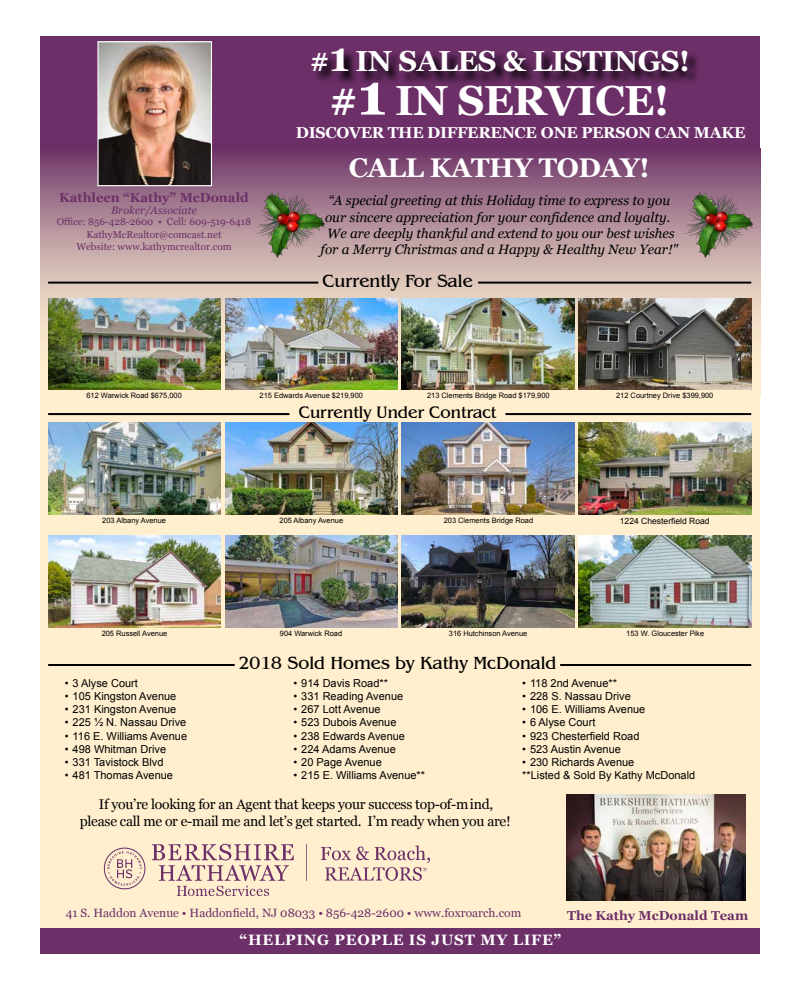
<style>
.page{position:relative;width:801px;height:990px;background:#fff}
.page>*{position:absolute;margin:0;border:0;box-sizing:border-box;transform-origin:0 0}
.t1{font:700 42px "Georgia";letter-spacing:-.02em;color:#fff}
.t2{font:700 29px "Georgia";letter-spacing:-.02em;color:#fff}
.t3{font:700 27px "Georgia";letter-spacing:-.02em;color:#fff}
.t4{font:18px "Benguiat IT Cby BT";color:#000}
.t5{font:17px "Benguiat IT Cby BT";color:#000}
.t6{font:700 15.8px "Georgia";letter-spacing:-.02em;color:#fff}
.t7{font:700 15px "Georgia";letter-spacing:.05em;color:#fff}
.t8{font:14px/17px "Georgia";letter-spacing:-.02em;color:#000;text-align:center}
.t9{font:italic 13.5px/16.2px "Georgia";color:#000;text-align:center}
.t10{font:700 13px "Georgia";color:#6c2f67}
.t11{font:12px "Georgia";color:#6c2f67}
.t12{font:11px/13.2px "Arial";color:#000}
.t13{font:italic 11px "Georgia";color:#6c2f67}
.t14{font:10px/13px "Georgia";color:#6c2f67;text-align:center}
.t15{font:8.6px "Arial";color:#000}
.t16{font:7.5px "Arial";color:#000}
.t17{font:7.4px "Arial";color:#000}
.s1{font-size:41px}
.s2{font-size:59px}
</style>
<div class="page">
<div style="left:40px;top:362px;width:720px;height:571px;background:#ffefcf"></div>
<div style="left:40px;top:36px;width:720px;height:113px;background:#6c2f67"></div>
<svg style="left:40px;top:149px;width:720px;height:241px;background:#b18e99"></svg>
<div style="left:40px;top:928px;width:720px;height:26px;background:#6c2f67"></div>
<img style="left:99px;top:43px;width:111px;height:141px">
<div style="left:97px;top:41px;width:115px;height:145px;border:1px solid #fff"></div>
<img style="left:316px;top:52px;width:381px;height:31px">
<img style="left:167px;top:843px;width:264px;height:53px">
<img style="left:103px;top:844px;width:64px;height:46px">
<img style="left:567px;top:794px;width:179px;height:107px">
<img style="left:682px;top:190px;width:73px;height:70px">
<img style="left:254px;top:190px;width:73px;height:70px">
<img style="left:48px;top:298px;width:173px;height:92px">
<img style="left:48px;top:423px;width:173px;height:92px">
<img style="left:579px;top:298px;width:172px;height:92px">
<img style="left:579px;top:423px;width:172px;height:91px">
<img style="left:225px;top:536px;width:172px;height:91px">
<img style="left:225px;top:298px;width:173px;height:92px">
<img style="left:225px;top:423px;width:173px;height:92px">
<img style="left:402px;top:536px;width:172px;height:91px">
<img style="left:402px;top:298px;width:172px;height:92px">
<img style="left:402px;top:423px;width:172px;height:91px">
<img style="left:48px;top:536px;width:173px;height:91px">
<img style="left:579px;top:536px;width:172px;height:91px">
<hr style="left:478px;top:282px;width:273px;height:2px;background:#000">
<hr style="left:505px;top:413px;width:246px;height:2px;background:#000">
<hr style="left:560px;top:664px;width:191px;height:2px;background:#000">
<hr style="left:48px;top:282px;width:270px;height:2px;background:#000">
<hr style="left:48px;top:413px;width:241px;height:2px;background:#000">
<hr style="left:48px;top:664px;width:187px;height:2px;background:#000">
<h2 class="t2" style="left:310px;top:42px;width:382px">#<span class="s1">1</span> IN SALES &amp; LISTINGS!</h2>
<h1 class="t1" style="left:329px;top:73px;width:342px">#<span class="s2">1</span> IN SERVICE!</h1>
<p class="t10" style="left:59px;top:189px;width:191px">Kathleen “Kathy” McDonald</p>
<p class="t13" style="left:111px;top:204px;width:87px">Broker/Associate</p>
<p class="t14" style="left:57px;top:216px;width:196px">Office: 856-428-2600 • Cell: 609-519-6418<br>KathyMcRealtor@comcast.net</p>
<p class="t14" style="left:76px;top:241px;width:157px">Website: www.kathymcrealtor.com</p>
<h3 class="t6" style="left:296px;top:123px;width:451px">DISCOVER THE DIFFERENCE ONE PERSON CAN MAKE</h3>
<h3 class="t3" style="left:349px;top:150px;width:303px">CALL KATHY TODAY!</h3>
<p class="t9" style="left:321px;top:193px;width:359px">“A special greeting at this Holiday time to express to you our sincere appreciation for your confidence and loyalty.<br>We are deeply thankful and extend to you our best wishes for a Merry Christmas and a Happy &amp; Healthy New Year!"</p>
<h3 class="t4" style="left:323px;top:270px;width:152px">Currently For Sale</h3>
<p class="t16" style="left:86px;top:390px;width:97px">612 Warwick Road $675,000</p>
<p class="t16" style="left:102px;top:516px;width:65px">203 Albany Avenue</p>
<p class="t16" style="left:260px;top:390px;width:105px">215 Edwards Avenue $219,900</p>
<p class="t16" style="left:427px;top:390px;width:124px">213 Clements Bridge Road $179,900</p>
<p class="t16" style="left:616px;top:391px;width:99px">212 Courtney Drive $399,900</p>
<h3 class="t5" style="left:299px;top:402px;width:199px">Currently Under Contract</h3>
<p class="t16" style="left:280px;top:516px;width:65px">205 Albany Avenue</p>
<p class="t16" style="left:444px;top:516px;width:91px">203 Clements Bridge Road</p>
<p class="t15" style="left:620px;top:515px;width:91px">1224 Chesterfield Road</p>
<p class="t17" style="left:102px;top:629px;width:67px">205 Russell Avenue</p>
<p class="t17" style="left:626px;top:629px;width:79px">153 W. Gloucester Pike</p>
<p class="t17" style="left:280px;top:629px;width:64px">904 Warwick Road</p>
<p class="t17" style="left:449px;top:629px;width:80px">316 Hutchinson Avenue</p>
<p class="t12" style="left:65px;top:676px;width:75px">• 3 Alyse Court</p>
<p class="t12" style="left:65px;top:690px;width:113px">• 105 Kingston Avenue</p>
<p class="t12" style="left:65px;top:703px;width:113px">• 231 Kingston Avenue</p>
<p class="t12" style="left:65px;top:716px;width:123px">• 225 ½ N. Nassau Drive</p>
<p class="t12" style="left:65px;top:729px;width:124px">• 116 E. Williams Avenue</p>
<p class="t12" style="left:65px;top:742px;width:103px">• 498 Whitman Drive</p>
<p class="t12" style="left:65px;top:756px;width:100px">• 331 Tavistock Blvd</p>
<p class="t12" style="left:65px;top:769px;width:110px">• 481 Thomas Avenue</p>
<h3 class="t4" style="left:239px;top:653px;width:319px">2018 Sold Homes by Kathy McDonald</h3>
<p class="t12" style="left:294px;top:676px;width:96px">• 914 Davis Road**</p>
<p class="t12" style="left:294px;top:690px;width:111px">• 331 Reading Avenue</p>
<p class="t12" style="left:294px;top:703px;width:89px">• 267 Lott Avenue</p>
<p class="t12" style="left:294px;top:716px;width:104px">• 523 Dubois Avenue</p>
<p class="t12" style="left:294px;top:729px;width:113px">• 238 Edwards Avenue</p>
<p class="t12" style="left:294px;top:742px;width:104px">• 224 Adams Avenue</p>
<p class="t12" style="left:294px;top:756px;width:90px">• 20 Page Avenue</p>
<p class="t12" style="left:294px;top:769px;width:133px">• 215 E. Williams Avenue**</p>
<p class="t12" style="left:522px;top:676px;width:96px">• 118 2nd Avenue**</p>
<p class="t12" style="left:522px;top:690px;width:110px">• 228 S. Nassau Drive</p>
<p class="t12" style="left:522px;top:703px;width:125px">• 106 E. Williams Avenue</p>
<p class="t12" style="left:522px;top:716px;width:75px">• 6 Alyse Court</p>
<p class="t12" style="left:522px;top:729px;width:119px">• 923 Chesterfield Road</p>
<p class="t12" style="left:522px;top:742px;width:100px">• 523 Austin Avenue</p>
<p class="t12" style="left:522px;top:756px;width:175px">• 230 Richards Avenue<br>**Listed &amp; Sold By Kathy McDonald</p>
<p class="t8" style="left:80px;top:796px;width:432px">If you’re looking for an Agent that keeps your success top-of-mind, please call me or e-mail me and let’s get started. I’m ready when you are!</p>
<p class="t11" style="left:66px;top:906px;width:457px">41 S. Haddon Avenue • Haddonfield, NJ 08033 • 856-428-2600 • www.foxroarch.com</p>
<p class="t10" style="left:567px;top:907px;width:183px">The Kathy McDonald Team</p>
<h3 class="t7" style="left:240px;top:931px;width:323px">“HELPING PEOPLE IS JUST MY LIFE”</h3>
</div>
